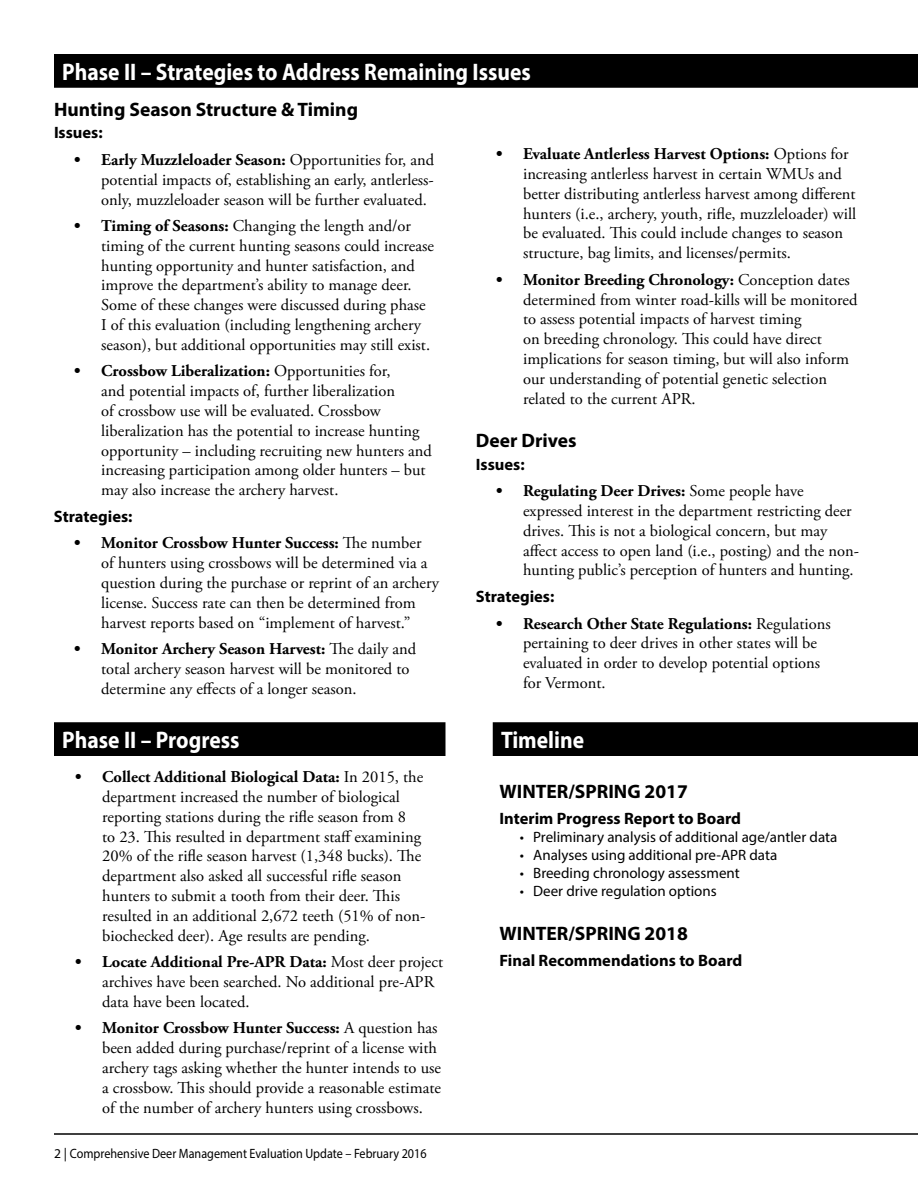
<style>
.page{position:relative;width:918px;height:1188px;background:#fff}
.page>*{position:absolute;margin:0;border:0;box-sizing:border-box;transform-origin:0 0}
.t1{font:700 24px "Myriad Pro";color:#fff;scale:.9 1}
.t2{font:700 19.5px "Myriad Pro";color:#000}
.t3{font:16.5px/19.8px "Adobe Garamond Pro";color:#000}
.t4{font:700 16.5px "Myriad Pro";color:#000}
.t5{font:15px "Myriad Pro";color:#000}
.t6{font:13.5px "Myriad Pro";color:#000}
.s1{font-weight:700}
</style>
<div class="page">
<hr style="left:54px;top:1133px;width:864px;height:2px;background:#000">
<div style="left:54px;top:54px;width:864px;height:34px;background:#000"></div>
<div style="left:493px;top:722px;width:425px;height:34px;background:#000"></div>
<div style="left:55px;top:723px;width:390px;height:32px;background:#000"></div>
<div style="left:54px;top:722px;width:392px;height:34px;border:2px solid #000"></div>
<h1 class="t1" style="left:62px;top:56px;width:522px">Phase II – Strategies to Address Remaining Issues</h1>
<p class="t2" style="left:54px;top:97px;width:306px">Hunting Season Structure &amp; Timing</p>
<p class="t4" style="left:54px;top:122px;width:50px">Issues:</p>
<p class="t3" style="left:101px;top:150px;width:335px;text-align:justify;text-indent:-27px"><span class="s1">• Early Muzzleloader Season:</span> Opportunities for, and potential impacts of, establishing an early, antlerless&shy;only, muzzleloader season will be further evaluated.</p>
<p class="t3" style="left:101px;top:217px;width:334px;text-indent:-27px"><span class="s1">• Timing of Seasons:</span> Changing the length and/or timing of the current hunting seasons could increase hunting opportunity and hunter satisfaction, and improve the department’s ability to manage deer.<br>Some of these changes were discussed during phase I of this evaluation (including lengthening archery season), but additional opportunities may still exist.</p>
<p class="t3" style="left:101px;top:362px;width:332px;text-indent:-27px"><span class="s1">• Crossbow Liberalization:</span> Opportunities for,<br>and potential impacts of, further liberalization<br>of crossbow use will be evaluated. Crossbow liberalization has the potential to increase hunting opportunity – including recruiting new hunters and increasing participation among older hunters – but may also increase the archery harvest.</p>
<p class="t4" style="left:54px;top:505px;width:80px">Strategies:</p>
<p class="t3" style="left:101px;top:534px;width:339px;text-indent:-27px"><span class="s1">• Monitor Crossbow Hunter Success:</span> The number<br>of hunters using crossbows will be determined via a question during the purchase or reprint of an archery license. Success rate can then be determined from harvest reports based on “implement of harvest.”</p>
<p class="t3" style="left:101px;top:640px;width:316px;text-indent:-27px"><span class="s1">• Monitor Archery Season Harvest:</span> The daily and total archery season harvest will be monitored to determine any effects of a longer season.</p>
<h1 class="t1" style="left:62px;top:724px;width:199px">Phase II – Progress</h1>
<p class="t3" style="left:102px;top:768px;width:325px;text-indent:-27px"><span class="s1">• Collect Additional Biological Data:</span> In 2015, the department increased the number of biological reporting stations during the rifle season from 8<br>to 23. This resulted in department staff examining 20% of the rifle season harvest (1,348 bucks). The department also asked all successful rifle season hunters to submit a tooth from their deer. This resulted in an additional 2,672 teeth (51% of non&shy;biochecked deer). Age results are pending.</p>
<p class="t3" style="left:102px;top:953px;width:342px;text-indent:-27px"><span class="s1">• Locate Additional Pre-APR Data:</span> Most deer project archives have been searched. No additional pre-APR data have been located.</p>
<p class="t3" style="left:102px;top:1019px;width:340px;text-indent:-27px"><span class="s1">• Monitor Crossbow Hunter Success:</span> A question has been added during purchase/reprint of a license with archery tags asking whether the hunter intends to use a crossbow. This should provide a reasonable estimate of the number of archery hunters using crossbows.</p>
<p class="t6" style="left:54px;top:1145px;width:374px">2 | Comprehensive Deer Management Evaluation Update – February 2016</p>
<p class="t3" style="left:523px;top:145px;width:335px;text-indent:-27px"><span class="s1">• Evaluate Antlerless Harvest Options:</span> Options for increasing antlerless harvest in certain WMUs and better distributing antlerless harvest among different hunters (i.e., archery, youth, rifle, muzzleloader) will be evaluated. This could include changes to season structure, bag limits, and licenses/permits.</p>
<p class="t3" style="left:523px;top:270px;width:336px;text-indent:-27px"><span class="s1">• Monitor Breeding Chronology:</span> Conception dates determined from winter road-kills will be monitored to assess potential impacts of harvest timing<br>on breeding chronology. This could have direct implications for season timing, but will also inform our understanding of potential genetic selection related to the current APR.</p>
<p class="t2" style="left:476px;top:428px;width:102px">Deer Drives</p>
<p class="t4" style="left:476px;top:453px;width:50px">Issues:</p>
<p class="t3" style="left:523px;top:482px;width:337px;text-indent:-27px"><span class="s1">• Regulating Deer Drives:</span> Some people have expressed interest in the department restricting deer drives. This is not a biological concern, but may affect access to open land (i.e., posting) and the non&shy;hunting public’s perception of hunters and hunting.</p>
<p class="t4" style="left:476px;top:586px;width:80px">Strategies:</p>
<p class="t3" style="left:523px;top:614px;width:309px;text-indent:-27px"><span class="s1">• Research Other State Regulations:</span> Regulations pertaining to deer drives in other states will be evaluated in order to develop potential options for Vermont.</p>
<h1 class="t1" style="left:501px;top:724px;width:94px">Timeline</h1>
<p class="t2" style="left:500px;top:778px;width:190px">WINTER/SPRING 2017</p>
<p class="t4" style="left:500px;top:808px;width:243px">Interim Progress Report to Board</p>
<p class="t5" style="left:520px;top:828px;width:319px">• Preliminary analysis of additional age/antler data</p>
<p class="t5" style="left:520px;top:846px;width:259px">• Analyses using additional pre-APR data</p>
<p class="t5" style="left:520px;top:864px;width:222px">• Breeding chronology assessment</p>
<p class="t5" style="left:520px;top:882px;width:198px">• Deer drive regulation options</p>
<p class="t2" style="left:500px;top:921px;width:190px">WINTER/SPRING 2018</p>
<p class="t4" style="left:500px;top:950px;width:244px">Final Recommendations to Board</p>
</div>
